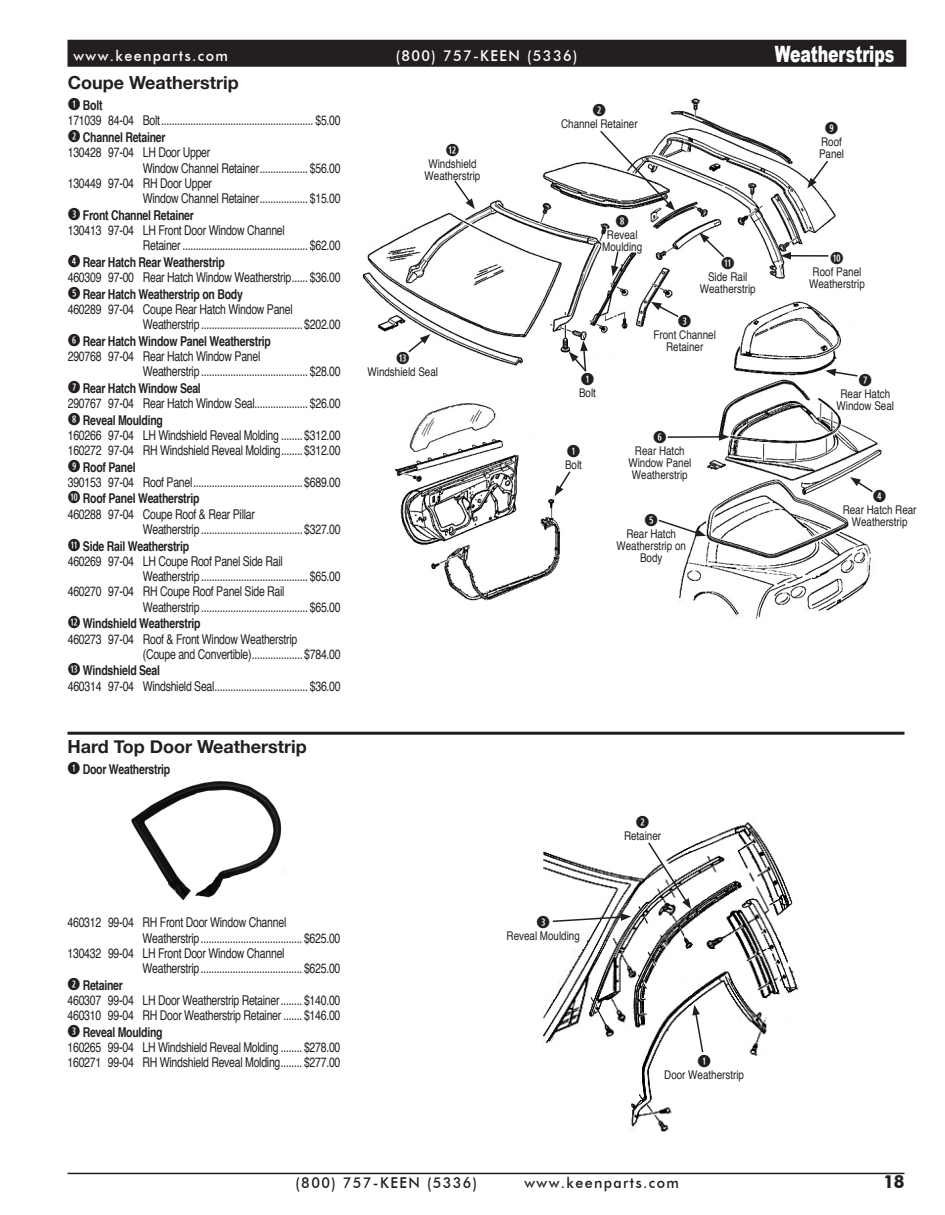
<style>
.page{position:relative;width:945px;height:1215px;background:#fff}
.page>*{position:absolute;margin:0;border:0;box-sizing:border-box;transform-origin:0 0}
.t1{font:900 22.5px "Arial";letter-spacing:-.005em;color:#fff;scale:.7 1}
.t2{font:700 18px "Helvetica Neue";color:#231f20}
.t3{font:700 18px "Schol Broadway";color:#231f20;scale:.95 1}
.t4{font:700 16.5px "Combi Numerals";color:#231f20}
.t5{font:500 15px "Schol Broadway";letter-spacing:.1em;color:#231f20;scale:.95 1}
.t6{font:500 15px "Schol Broadway";letter-spacing:.1em;color:#fff;scale:.95 1}
.t7{font:condensed 13.5px "Helvetica";letter-spacing:-.02em;color:#231f20;scale:.95 1}
.t8{font:700 condensed 13.5px "Helvetica";letter-spacing:-.02em;color:#231f20;scale:.95 1}
.t9{font:condensed 12px/12px "Helvetica";color:#231f20;text-align:center}
.s1{font-family:"Combi Numerals";font-stretch:normal;font-size:16.5px}
</style>
<div class="page">
<div style="left:68px;top:40px;width:838px;height:27px;background:#231f20;border:2px solid #231f20"></div>
<hr style="left:68px;top:1173px;width:836px;height:1px;background:#231f20">
<img style="left:363px;top:98px;width:518px;height:521px">
<svg style="left:558px;top:115px;width:117px;height:96px"></svg>
<svg style="left:697px;top:268px;width:62px;height:38px"></svg>
<svg style="left:699px;top:233px;width:27px;height:26px"></svg>
<svg style="left:651px;top:326px;width:66px;height:29px"></svg>
<svg style="left:651px;top:302px;width:29px;height:17px"></svg>
<svg style="left:833px;top:385px;width:48px;height:38px"></svg>
<svg style="left:825px;top:369px;width:34px;height:9px"></svg>
<svg style="left:841px;top:502px;width:40px;height:37px"></svg>
<svg style="left:850px;top:477px;width:25px;height:17px"></svg>
<svg style="left:613px;top:519px;width:93px;height:49px"></svg>
<svg style="left:600px;top:222px;width:45px;height:54px"></svg>
<svg style="left:555px;top:456px;width:30px;height:40px"></svg>
<svg style="left:577px;top:384px;width:22px;height:17px"></svg>
<svg style="left:569px;top:340px;width:19px;height:33px"></svg>
<svg style="left:625px;top:442px;width:68px;height:50px"></svg>
<hr style="left:668px;top:436px;width:53px;height:2px;background:#231f20">
<svg style="left:719px;top:433px;width:11px;height:8px"></svg>
<svg style="left:807px;top:133px;width:38px;height:55px"></svg>
<svg style="left:806px;top:263px;width:62px;height:38px"></svg>
<hr style="left:789px;top:255px;width:39px;height:2px;background:#231f20">
<svg style="left:780px;top:252px;width:11px;height:8px"></svg>
<svg style="left:421px;top:147px;width:63px;height:62px"></svg>
<svg style="left:364px;top:334px;width:75px;height:55px"></svg>
<img style="left:131px;top:781px;width:154px;height:119px">
<hr style="left:68px;top:732px;width:836px;height:3px;background:#231f20">
<img style="left:542px;top:822px;width:257px;height:310px">
<svg style="left:542px;top:828px;width:149px;height:122px"></svg>
<svg style="left:662px;top:1005px;width:86px;height:87px"></svg>
<p class="t6" style="left:74px;top:47px;width:164px">www.keenparts.com</p>
<p class="t6" style="left:396px;top:46px;width:193px">(800) 757-KEEN (5336)</p>
<p class="t1" style="left:775px;top:41px;width:172px">Weatherstrips</p>
<p class="t2" style="left:68px;top:69px;width:172px">Coupe Weatherstrip</p>
<p class="t8" style="left:68px;top:97px;width:38px"><span class="s1">Q</span> Bolt</p>
<p class="t7" style="left:68px;top:112px;width:289px">171039 84-04 Bolt......................................................... $5.00</p>
<p class="t8" style="left:68px;top:129px;width:105px"><span class="s1">W</span> Channel Retainer</p>
<p class="t7" style="left:68px;top:144px;width:152px">130428 97-04 LH Door Upper</p>
<p class="t7" style="left:143px;top:159px;width:210px">Window Channel Retainer.................. $56.00</p>
<p class="t7" style="left:68px;top:175px;width:153px">130449 97-04 RH Door Upper</p>
<p class="t7" style="left:143px;top:190px;width:210px">Window Channel Retainer.................. $15.00</p>
<p class="t8" style="left:68px;top:206px;width:134px"><span class="s1">E</span> Front Channel Retainer</p>
<p class="t7" style="left:68px;top:222px;width:230px">130413 97-04 LH Front Door Window Channel</p>
<p class="t7" style="left:143px;top:237px;width:210px">Retainer ............................................... $62.00</p>
<p class="t8" style="left:68px;top:254px;width:167px"><span class="s1">R</span> Rear Hatch Rear Weatherstrip</p>
<p class="t7" style="left:68px;top:269px;width:289px">460309 97-00 Rear Hatch Window Weatherstrip...... $36.00</p>
<p class="t8" style="left:68px;top:285px;width:186px"><span class="s1">T</span> Rear Hatch Weatherstrip on Body</p>
<p class="t7" style="left:68px;top:301px;width:238px">460289 97-04 Coupe Rear Hatch Window Panel</p>
<p class="t7" style="left:143px;top:316px;width:210px">Weatherstrip ...................................... $202.00</p>
<p class="t8" style="left:68px;top:332px;width:215px"><span class="s1">Y</span> Rear Hatch Window Panel Weatherstrip</p>
<p class="t7" style="left:68px;top:348px;width:204px">290768 97-04 Rear Hatch Window Panel</p>
<p class="t7" style="left:143px;top:363px;width:210px">Weatherstrip ........................................ $28.00</p>
<p class="t8" style="left:68px;top:380px;width:142px"><span class="s1">U</span> Rear Hatch Window Seal</p>
<p class="t7" style="left:68px;top:395px;width:289px">290767 97-04 Rear Hatch Window Seal.................... $26.00</p>
<p class="t8" style="left:68px;top:411px;width:102px"><span class="s1">I</span> Reveal Moulding</p>
<p class="t7" style="left:68px;top:427px;width:289px">160266 97-04 LH Windshield Reveal Molding ........ $312.00</p>
<p class="t7" style="left:68px;top:442px;width:289px">160272 97-04 RH Windshield Reveal Molding........ $312.00</p>
<p class="t8" style="left:68px;top:458px;width:73px"><span class="s1">O</span> Roof Panel</p>
<p class="t7" style="left:68px;top:474px;width:289px">390153 97-04 Roof Panel......................................... $689.00</p>
<p class="t8" style="left:68px;top:490px;width:140px"><span class="s1">A</span> Roof Panel Weatherstrip</p>
<p class="t7" style="left:68px;top:506px;width:199px">460288 97-04 Coupe Roof &amp; Rear Pillar</p>
<p class="t7" style="left:143px;top:521px;width:210px">Weatherstrip ...................................... $327.00</p>
<p class="t8" style="left:68px;top:537px;width:129px"><span class="s1">S</span> Side Rail Weatherstrip</p>
<p class="t7" style="left:68px;top:553px;width:228px">460269 97-04 LH Coupe Roof Panel Side Rail</p>
<p class="t7" style="left:143px;top:568px;width:210px">Weatherstrip ........................................ $65.00</p>
<p class="t7" style="left:68px;top:583px;width:230px">460270 97-04 RH Coupe Roof Panel Side Rail</p>
<p class="t7" style="left:143px;top:599px;width:210px">Weatherstrip ........................................ $65.00</p>
<p class="t8" style="left:68px;top:615px;width:141px"><span class="s1">D</span> Windshield Weatherstrip</p>
<p class="t7" style="left:68px;top:630px;width:243px">460273 97-04 Roof &amp; Front Window Weatherstrip</p>
<p class="t7" style="left:143px;top:646px;width:210px">(Coupe and Convertible)................... $784.00</p>
<p class="t8" style="left:68px;top:662px;width:99px"><span class="s1">F</span> Windshield Seal</p>
<p class="t7" style="left:68px;top:678px;width:289px">460314 97-04 Windshield Seal................................... $36.00</p>
<p class="t2" style="left:68px;top:733px;width:241px">Hard Top Door Weatherstrip</p>
<p class="t8" style="left:68px;top:761px;width:110px"><span class="s1">Q</span> Door Weatherstrip</p>
<p class="t4" style="left:446px;top:143px;width:15px">D</p>
<p class="t9" style="left:425px;top:157px;width:57px">Windshield<br>Weatherstrip</p>
<p class="t4" style="left:396px;top:352px;width:15px">F</p>
<p class="t9" style="left:368px;top:365px;width:72px">Windshield Seal</p>
<p class="t4" style="left:593px;top:103px;width:15px">W</p>
<p class="t9" style="left:561px;top:117px;width:78px">Channel Retainer</p>
<p class="t4" style="left:615px;top:215px;width:15px">I</p>
<p class="t9" style="left:602px;top:228px;width:41px">Reveal<br>Moulding</p>
<p class="t4" style="left:581px;top:372px;width:15px">Q</p>
<p class="t9" style="left:579px;top:386px;width:18px">Bolt</p>
<p class="t4" style="left:721px;top:257px;width:15px">S</p>
<p class="t9" style="left:700px;top:270px;width:57px">Side Rail<br>Weatherstrip</p>
<p class="t4" style="left:678px;top:315px;width:15px">E</p>
<p class="t9" style="left:654px;top:328px;width:64px">Front Channel<br>Retainer</p>
<p class="t4" style="left:567px;top:445px;width:15px">Q</p>
<p class="t9" style="left:565px;top:458px;width:18px">Bolt</p>
<p class="t4" style="left:653px;top:431px;width:15px">Y</p>
<p class="t9" style="left:628px;top:444px;width:64px">Rear Hatch<br>Window Panel<br>Weatherstrip</p>
<p class="t4" style="left:825px;top:122px;width:15px">O</p>
<p class="t9" style="left:819px;top:135px;width:27px;text-align:left">Roof<br>Panel</p>
<p class="t4" style="left:830px;top:251px;width:15px">A</p>
<p class="t9" style="left:809px;top:265px;width:57px;text-align:left">Roof Panel<br>Weatherstrip</p>
<p class="t4" style="left:859px;top:373px;width:15px">U</p>
<p class="t9" style="left:837px;top:387px;width:59px">Rear Hatch<br>Window Seal</p>
<p class="t4" style="left:873px;top:490px;width:15px">R</p>
<p class="t9" style="left:843px;top:504px;width:75px">Rear Hatch Rear</p>
<p class="t4" style="left:644px;top:514px;width:15px">T</p>
<p class="t9" style="left:852px;top:516px;width:57px">Weatherstrip</p>
<p class="t9" style="left:617px;top:527px;width:71px">Rear Hatch<br>Weatherstrip on<br>Body</p>
<p class="t4" style="left:636px;top:816px;width:15px">W</p>
<p class="t9" style="left:624px;top:830px;width:39px">Retainer</p>
<p class="t7" style="left:68px;top:914px;width:232px">460312 99-04 RH Front Door Window Channel</p>
<p class="t7" style="left:143px;top:930px;width:210px">Weatherstrip ...................................... $625.00</p>
<p class="t7" style="left:68px;top:945px;width:230px">130432 99-04 LH Front Door Window Channel</p>
<p class="t7" style="left:143px;top:960px;width:210px">Weatherstrip ...................................... $625.00</p>
<p class="t8" style="left:68px;top:977px;width:60px"><span class="s1">W</span> Retainer</p>
<p class="t7" style="left:67px;top:992px;width:289px">460307 99-04 LH Door Weatherstrip Retainer........ $140.00</p>
<p class="t7" style="left:67px;top:1007px;width:289px">460310 99-04 RH Door Weatherstrip Retainer ....... $146.00</p>
<p class="t8" style="left:68px;top:1024px;width:102px"><span class="s1">E</span> Reveal Moulding</p>
<p class="t7" style="left:67px;top:1039px;width:289px">160265 99-04 LH Windshield Reveal Molding ........ $278.00</p>
<p class="t7" style="left:67px;top:1054px;width:289px">160271 99-04 RH Windshield Reveal Molding........ $277.00</p>
<p class="t4" style="left:536px;top:916px;width:15px">E</p>
<p class="t9" style="left:507px;top:929px;width:75px">Reveal Moulding</p>
<p class="t4" style="left:697px;top:1055px;width:15px">Q</p>
<p class="t9" style="left:664px;top:1069px;width:81px">Door Weatherstrip</p>
<p class="t5" style="left:296px;top:1173px;width:193px">(800) 757-KEEN (5336)</p>
<p class="t5" style="left:524px;top:1173px;width:164px">www.keenparts.com</p>
<p class="t3" style="left:883px;top:1170px;width:24px">18</p>
</div>
